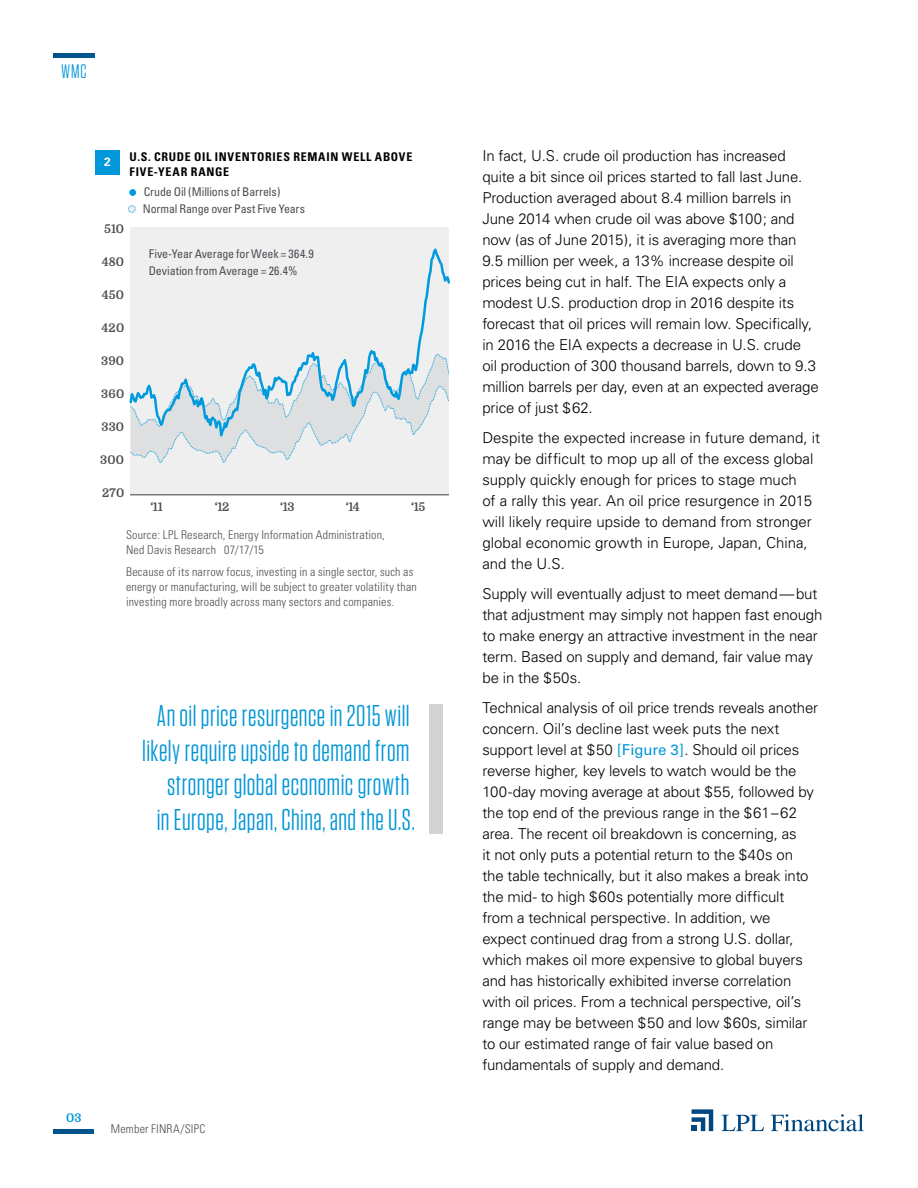
<style>
.page{position:relative;width:918px;height:1188px;background:#fff}
.page>*{position:absolute;margin:0;border:0;box-sizing:border-box;transform-origin:0 0}
.t1{font:30px/34.5px "Tungsten Narrow";letter-spacing:.015em;color:#0096d6;text-align:right}
.t2{font:19.5px "Tungsten Narrow";color:#0098d8}
.t3{font:300 15px/21px "Univers";letter-spacing:-.01em;color:#000}
.t4{font:300 condensed 12px/15px "Univers";letter-spacing:.015em;color:#4b4f54}
.t5{font:condensed 12px/16.5px "Univers";letter-spacing:-.01em;color:#4b4f54}
.t6{font:700 condensed 12px/15px "Univers";letter-spacing:.06em;color:#000}
.t7{font:700 12px "Domine";letter-spacing:.015em;color:#4c4f54}
.t8{font:700 12px "Domine";color:#0098d8}
.t9{font:700 12px "Univers";color:#fff}
.s1{font-weight:400;color:#0098d8}
</style>
<div class="page">
<svg style="left:721px;top:1115px;width:43px;height:16px"></svg>
<svg style="left:771px;top:1114px;width:93px;height:17px"></svg>
<svg style="left:692px;top:1109px;width:21px;height:22px"></svg>
<img style="left:54px;top:53px;width:40px;height:5px">
<img style="left:54px;top:1129px;width:40px;height:5px">
<div style="left:95px;top:150px;width:25px;height:25px;background:#0098d8"></div>
<div style="left:130px;top:227px;width:319px;height:268px;background:#efeff0"></div>
<div style="left:129px;top:189px;width:7px;height:7px;background:#009bde;border-radius:50%"></div>
<div style="left:128px;top:206px;width:7px;height:6px;background:#efeff0;border-radius:50%"></div>
<div style="left:128px;top:205px;width:8px;height:8px;border:1px dashed #009bde;border-radius:50%"></div>
<svg style="left:129px;top:248px;width:321px;height:155px"></svg>
<svg style="left:130px;top:354px;width:319px;height:109px"></svg>
<hr style="left:130px;top:494px;width:319px;height:1px;background:#4c4f54">
<div style="left:430px;top:704px;width:13px;height:129px;background:#d1d3d3"></div>
<h2 class="t2" style="left:61px;top:62px;width:27px">WMC</h2>
<p class="t9" style="left:104px;top:155px;width:8px">2</p>
<p class="t6" style="left:130px;top:149px;width:284px">U.S. CRUDE OIL INVENTORIES REMAIN WELL ABOVE<br>FIVE-YEAR RANGE</p>
<p class="t7" style="left:104px;top:223px;width:22px">510</p>
<p class="t7" style="left:102px;top:256px;width:24px">480</p>
<p class="t7" style="left:102px;top:289px;width:24px">450</p>
<p class="t7" style="left:102px;top:322px;width:24px">420</p>
<p class="t7" style="left:101px;top:355px;width:25px">390</p>
<p class="t7" style="left:101px;top:388px;width:25px">360</p>
<p class="t7" style="left:101px;top:421px;width:24px">330</p>
<p class="t7" style="left:100px;top:454px;width:25px">300</p>
<p class="t7" style="left:102px;top:487px;width:23px">270</p>
<p class="t5" style="left:143px;top:184px;width:164px">Crude Oil (Millions of Barrels)<br>Normal Range over Past Five Years</p>
<p class="t5" style="left:149px;top:246px;width:166px">Five-Year Average for Week = 364.9<br>Deviation from Average = 26.4%</p>
<p class="t7" style="left:150px;top:500px;width:14px">‘11</p>
<p class="t7" style="left:215px;top:500px;width:16px">‘12</p>
<p class="t7" style="left:280px;top:500px;width:16px">‘13</p>
<p class="t7" style="left:346px;top:500px;width:15px">‘14</p>
<p class="t7" style="left:411px;top:500px;width:16px">‘15</p>
<p class="t4" style="left:126px;top:527px;width:260px">Source: LPL Research, Energy Information Administration,<br>Ned Davis Research 07/17/15</p>
<p class="t4" style="left:126px;top:564px;width:292px">Because of its narrow focus, investing in a single sector, such as energy or manufacturing, will be subject to greater volatility than investing more broadly across many sectors and companies.</p>
<h1 class="t1" style="left:142px;top:699px;width:274px">An oil price resurgence in 2015 will likely require upside to demand from stronger global economic growth<br>in Europe, Japan, China, and the U.S.</h1>
<p class="t8" style="left:66px;top:1112px;width:17px">03</p>
<p class="t4" style="left:111px;top:1122px;width:96px">Member FINRA/SIPC</p>
<p class="t3" style="left:482px;top:145px;width:338px">In fact, U.S. crude oil production has increased quite a bit since oil prices started to fall last June.<br>Production averaged about 8.4 million barrels in June 2014 when crude oil was above $100; and now (as of June 2015), it is averaging more than 9.5 million per week, a 13% increase despite oil prices being cut in half. The EIA expects only a modest U.S. production drop in 2016 despite its forecast that oil prices will remain low. Specifically, in 2016 the EIA expects a decrease in U.S. crude oil production of 300 thousand barrels, down to 9.3 million barrels per day, even at an expected average price of just $62.</p>
<p class="t3" style="left:482px;top:427px;width:339px">Despite the expected increase in future demand, it may be difficult to mop up all of the excess global supply quickly enough for prices to stage much<br>of a rally this year. An oil price resurgence in 2015 will likely require upside to demand from stronger global economic growth in Europe, Japan, China, and the U.S.</p>
<p class="t3" style="left:482px;top:583px;width:342px">Supply will eventually adjust to meet demand—but that adjustment may simply not happen fast enough to make energy an attractive investment in the near term. Based on supply and demand, fair value may be in the $50s.</p>
<p class="t3" style="left:482px;top:697px;width:337px">Technical analysis of oil price trends reveals another concern. Oil’s decline last week puts the next support level at $50 <span class="s1">[Figure 3]</span>. Should oil prices reverse higher, key levels to watch would be the 100-day moving average at about $55, followed by the top end of the previous range in the $61–62 area. The recent oil breakdown is concerning, as<br>it not only puts a potential return to the $40s on<br>the table technically, but it also makes a break into the mid- to high $60s potentially more difficult from a technical perspective. In addition, we expect continued drag from a strong U.S. dollar, which makes oil more expensive to global buyers and has historically exhibited inverse correlation with oil prices. From a technical perspective, oil’s range may be between $50 and low $60s, similar to our estimated range of fair value based on fundamentals of supply and demand.</p>
</div>
